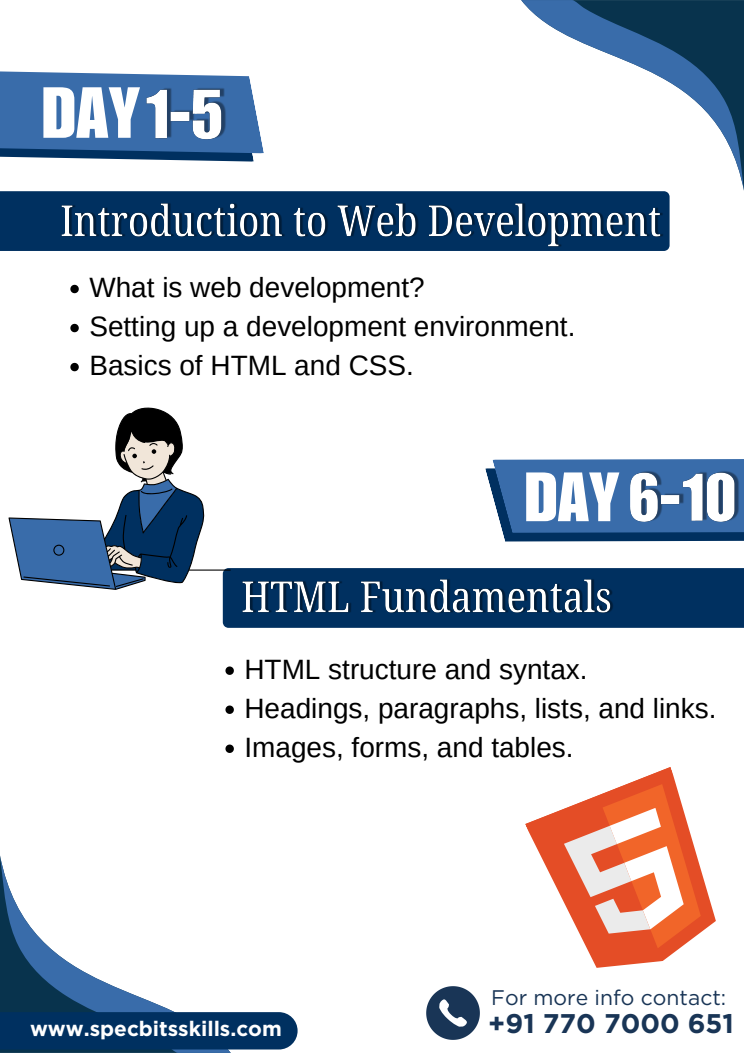
<style>
.page{position:relative;width:744px;height:1053px;background:#fff}
.page>*{position:absolute;margin:0;border:0;box-sizing:border-box;transform-origin:0 0}
.t1{font:70.68px "Impact LT Std";color:#fff}
.t2{font:68.16px "Impact LT Std";color:#fff}
.t3{font:27.96px "Arimo";color:#000}
.t4{font:700 26.96px "Gotham";color:#193556}
.t5{font:21.12px "Gotham";color:#193556}
.t6{font:700 20.84px "Gotham";color:#fff}
</style>
<div class="page">
<svg style="left:0;top:979px;width:231px;height:73px"></svg>
<svg style="left:0;top:856px;width:98px;height:123px"></svg>
<svg style="left:521px;top:0;width:223px;height:71px"></svg>
<svg style="left:648px;top:71px;width:96px;height:120px"></svg>
<svg style="left:0;top:71px;width:264px;height:90px;background:#4876ac"></svg>
<div style="left:0;top:191px;width:670px;height:60px;background:#003060"></div>
<svg style="left:485px;top:459px;width:259px;height:82px;background:#3e6da5"></svg>
<div style="left:223px;top:568px;width:521px;height:59px;background:#003060"></div>
<svg style="left:426px;top:986px;width:54px;height:53px"></svg>
<div style="left:0;top:1011px;width:298px;height:38px;background:#003060"></div>
<svg style="left:9px;top:407px;width:222px;height:182px"></svg>
<svg style="left:525px;top:767px;width:156px;height:201px"></svg>
<svg style="left:564px;top:783px;width:152px;height:164px"></svg>
<img style="left:144px;top:86px;width:83px;height:72px">
<img style="left:51px;top:190px;width:614px;height:58px">
<svg style="left:70px;top:285px;width:9px;height:8px"></svg>
<svg style="left:70px;top:324px;width:9px;height:8px"></svg>
<svg style="left:70px;top:363px;width:9px;height:8px"></svg>
<img style="left:629px;top:469px;width:111px;height:70px">
<img style="left:241px;top:568px;width:373px;height:56px">
<svg style="left:225px;top:666px;width:9px;height:8px"></svg>
<svg style="left:225px;top:705px;width:9px;height:8px"></svg>
<svg style="left:225px;top:744px;width:9px;height:8px"></svg>
<h1 class="t1" style="left:42px;top:87px;width:100px">DAY</h1>
<p class="t3" style="left:89px;top:272px;width:337px">What is web development?</p>
<p class="t3" style="left:89px;top:311px;width:488px">Setting up a development environment.</p>
<p class="t3" style="left:89px;top:350px;width:326px">Basics of HTML and CSS.</p>
<p class="t2" style="left:525px;top:472px;width:96px">DAY</p>
<h1 class="t3" style="left:244px;top:653px;width:345px">HTML structure and syntax.</h1>
<p class="t3" style="left:244px;top:692px;width:474px">Headings, paragraphs, lists, and links.</p>
<p class="t3" style="left:244px;top:731px;width:331px">Images, forms, and tables.</p>
<p class="t6" style="left:30px;top:1015px;width:253px">www.specbitsskills.com</p>
<p class="t5" style="left:491px;top:984px;width:236px">For more info contact:</p>
<p class="t4" style="left:488px;top:1006px;width:247px">+91 770 7000 651</p>
</div>
